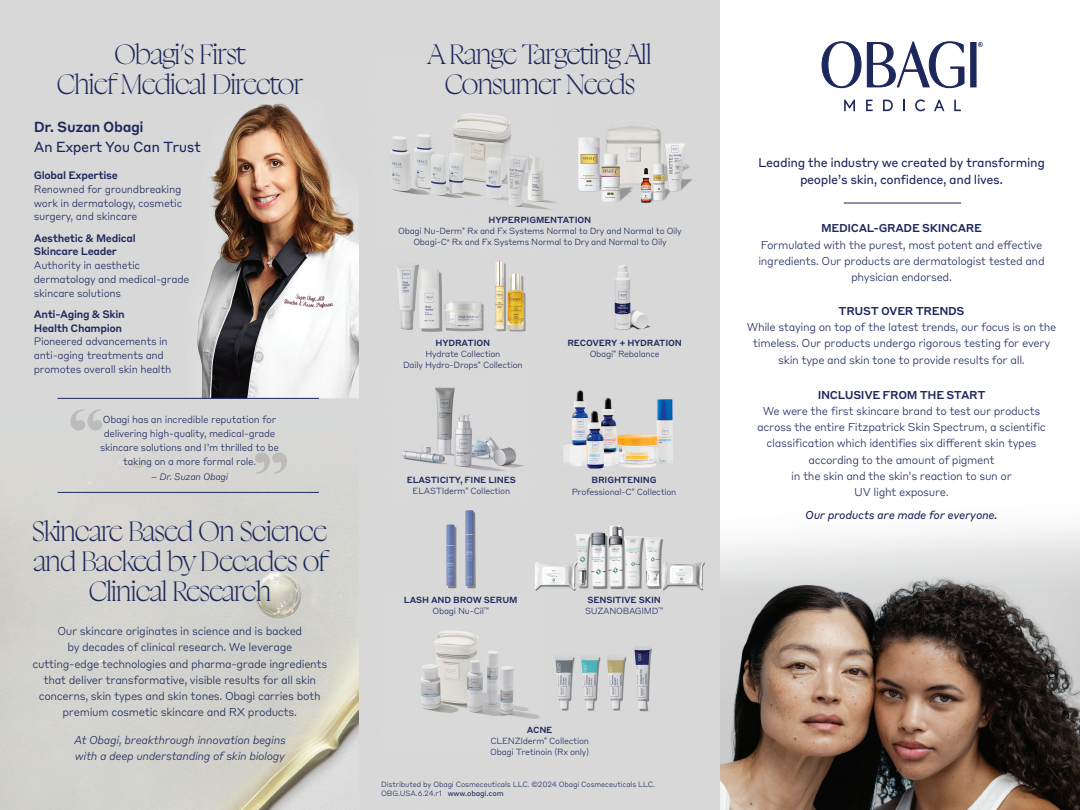
<style>
.page{position:relative;width:1080px;height:810px;background:#fff}
.page>*{position:absolute;margin:0;border:0;box-sizing:border-box;transform-origin:0 0}
.Hed_1{font:30px/30px "Boogy Brut Poster White";color:#1c275b;text-align:center}
.Hed_1-2{font:14.38px "Styrene B";letter-spacing:-.03em;color:#1c275b}
.Hed_1-3{font:500 14.38px "Styrene B";letter-spacing:-.03em;color:#1c275b}
.Hed_1-4{font:12.5px/17.5px "Styrene B";letter-spacing:-.03em;color:#1c275b;text-align:center}
.Hed_1-5{font:300 11.25px/16.2px "Styrene B";letter-spacing:-.03em;color:#1c275b;text-align:center}
.Hed_1-6{font:italic 300 11.25px/16.2px "Styrene B";letter-spacing:-.03em;color:#1c275b}
.Hed_1-7{font:500 11.25px "Styrene B";letter-spacing:-.03em;color:#1c275b}
.Hed_1-8{font:italic 11.25px "Styrene B";letter-spacing:-.03em;color:#1c275b}
.Hed_1-9{font:300 10.62px/13.8px "Styrene B";letter-spacing:-.03em;color:#1c275b}
.Hed_1-10{font:500 10.62px "Styrene B";letter-spacing:-.03em;color:#1c275b}
.Hed_1-11{font:300 10px/13.8px "Styrene B";letter-spacing:-.03em;color:#1c275b;text-align:center}
.Hed_1-12{font:italic 300 9.38px "Styrene B";letter-spacing:-.03em;color:#1c275b}
.Hed_1-13{font:300 8.75px "Styrene B";letter-spacing:-.03em;color:#1c275b}
.Hed_1-14{font:500 8.75px "Styrene B";letter-spacing:-.02em;color:#1c275b}
.Hed_1-15{font:300 7.5px "Styrene B";letter-spacing:-.02em;color:#1c275b}
.s1{font-weight:400}
</style>
<div class="page">
<img style="left:0;top:0;width:720px;height:810px">
<img style="left:720px;top:529px;width:360px;height:281px">
<svg style="left:844px;top:100px;width:11px;height:11px"></svg>
<svg style="left:866px;top:100px;width:7px;height:11px"></svg>
<svg style="left:883px;top:100px;width:10px;height:11px"></svg>
<svg style="left:903px;top:100px;width:2px;height:11px"></svg>
<svg style="left:915px;top:99px;width:10px;height:12px"></svg>
<svg style="left:934px;top:100px;width:10px;height:11px"></svg>
<svg style="left:954px;top:100px;width:7px;height:11px"></svg>
<svg style="left:821px;top:41px;width:162px;height:48px"></svg>
<hr style="left:844px;top:203px;width:117px;height:1px;background:#1c275b">
<hr style="left:58px;top:398px;width:261px;height:1px;background:#1c275b">
<hr style="left:58px;top:492px;width:261px;height:1px;background:#1c275b">
<svg style="left:70px;top:409px;width:32px;height:22px"></svg>
<svg style="left:255px;top:452px;width:32px;height:22px"></svg>
<p class="Hed_1" style="left:115px;top:38px;width:132px">Obagi’s First</p>
<p class="Hed_1" style="left:57px;top:68px;width:248px">Chief Medical Director</p>
<p class="Hed_1-3" style="left:34px;top:114px;width:111px">Dr. Suzan Obagi</p>
<p class="Hed_1-2" style="left:34px;top:134px;width:169px">An Expert You Can Trust</p>
<p class="Hed_1-10" style="left:34px;top:166px;width:86px">Global Expertise</p>
<p class="Hed_1-9" style="left:34px;top:181px;width:150px;text-align:justify">Renowned for groundbreaking work in dermatology, cosmetic surgery, and skincare</p>
<p class="Hed_1-10" style="left:34px;top:229px;width:103px">Aesthetic &amp; Medical</p>
<p class="Hed_1-10" style="left:34px;top:242px;width:85px">Skincare Leader</p>
<p class="Hed_1-9" style="left:34px;top:258px;width:157px">Authority in aesthetic dermatology and medical-grade skincare solutions</p>
<p class="Hed_1-10" style="left:34px;top:305px;width:92px">Anti-Aging &amp; Skin</p>
<p class="Hed_1-10" style="left:34px;top:319px;width:90px">Health Champion</p>
<p class="Hed_1-9" style="left:34px;top:334px;width:135px">Pioneered advancements in</p>
<p class="Hed_1-9" style="left:34px;top:348px;width:139px">anti-aging treatments and promotes overall skin health</p>
<p class="Hed_1-11" style="left:100px;top:412px;width:181px">Obagi has an incredible reputation for delivering high-quality, medical-grade skincare solutions and I’m thrilled to be taking on a more formal role.</p>
<p class="Hed_1-12" style="left:151px;top:469px;width:79px">– Dr. Suzan Obagi</p>
<p class="Hed_1" style="left:33px;top:516px;width:296px">Skincare Based On Science</p>
<p class="Hed_1" style="left:34px;top:546px;width:294px">and Backed by Decades of<br>Clinical Research</p>
<p class="Hed_1-5" style="left:57px;top:622px;width:247px">Our skincare originates in science and is backed</p>
<p class="Hed_1-5" style="left:67px;top:638px;width:226px">by decades of clinical research. We leverage</p>
<p class="Hed_1-5" style="left:32px;top:655px;width:296px">cutting-edge technologies and pharma-grade ingredients that deliver transformative, visible results for all skin concerns, skin types and skin tones. Obagi carries both premium cosmetic skincare and RX products.</p>
<p class="Hed_1-6" style="left:74px;top:731px;width:213px">At Obagi, breakthrough innovation begins with a deep understanding of skin biology</p>
<p class="Hed_1" style="left:429px;top:38px;width:224px">A Range Targeting All<br>Consumer Needs</p>
<p class="Hed_1-14" style="left:489px;top:212px;width:104px">HYPERPIGMENTATION</p>
<p class="Hed_1-13" style="left:398px;top:224px;width:285px">Obagi Nu-Derm<sup>®</sup> Rx and Fx Systems Normal to Dry and Normal to Oily</p>
<p class="Hed_1-13" style="left:413px;top:235px;width:255px">Obagi-C<sup>®</sup> Rx and Fx Systems Normal to Dry and Normal to Oily</p>
<p class="Hed_1-14" style="left:436px;top:335px;width:56px">HYDRATION</p>
<p class="Hed_1-13" style="left:425px;top:347px;width:77px">Hydrate Collection</p>
<p class="Hed_1-13" style="left:403px;top:358px;width:121px">Daily Hydro-Drops<sup>®</sup> Collection</p>
<p class="Hed_1-14" style="left:567px;top:335px;width:116px">RECOVERY + HYDRATION</p>
<p class="Hed_1-13" style="left:590px;top:347px;width:72px">Obagi<sup>®</sup> Rebalance</p>
<p class="Hed_1-14" style="left:407px;top:472px;width:111px">ELASTICITY, FINE LINES</p>
<p class="Hed_1-13" style="left:413px;top:484px;width:99px">ELASTIderm<sup>®</sup> Collection</p>
<p class="Hed_1-14" style="left:592px;top:473px;width:66px">BRIGHTENING</p>
<p class="Hed_1-13" style="left:572px;top:484px;width:106px">Professional-C<sup>®</sup> Collection</p>
<p class="Hed_1-14" style="left:404px;top:592px;width:115px">LASH AND BROW SERUM</p>
<p class="Hed_1-13" style="left:433px;top:604px;width:58px">Obagi Nu-Cil<sup>™</sup></p>
<p class="Hed_1-14" style="left:588px;top:592px;width:75px">SENSITIVE SKIN</p>
<p class="Hed_1-13" style="left:585px;top:604px;width:80px">SUZANOBAGIMD<sup>™</sup></p>
<p class="Hed_1-14" style="left:527px;top:722px;width:27px">ACNE</p>
<p class="Hed_1-13" style="left:491px;top:733px;width:100px">CLENZIderm<sup>®</sup> Collection</p>
<p class="Hed_1-13" style="left:490px;top:745px;width:101px">Obagi Tretinoin (Rx only)</p>
<p class="Hed_1-15" style="left:381px;top:779px;width:275px">Distributed by Obagi Cosmeceuticals LLC. ©2024 Obagi Cosmeceuticals LLC.</p>
<p class="Hed_1-15" style="left:381px;top:787px;width:124px">OBG.USA.6.24.r1 <span class="s1">www.obagi.com</span></p>
<p class="Hed_1-4" style="left:758px;top:152px;width:288px">Leading the industry we created by transforming people’s skin, confidence, and lives.</p>
<p class="Hed_1-7" style="left:821px;top:219px;width:162px">MEDICAL-GRADE SKINCARE</p>
<p class="Hed_1-5" style="left:758px;top:236px;width:288px">Formulated with the purest, most potent and effective ingredients. Our products are dermatologist tested and physician endorsed.</p>
<p class="Hed_1-7" style="left:839px;top:301px;width:127px">TRUST OVER TRENDS</p>
<p class="Hed_1-5" style="left:747px;top:318px;width:311px">While staying on top of the latest trends, our focus is on the timeless. Our products undergo rigorous testing for every skin type and skin tone to provide results for all.</p>
<p class="Hed_1-7" style="left:818px;top:385px;width:169px">INCLUSIVE FROM THE START</p>
<p class="Hed_1-5" style="left:757px;top:402px;width:290px">We were the first skincare brand to test our products across the entire Fitzpatrick Skin Spectrum, a scientific classification which identifies six different skin types according to the amount of pigment</p>
<p class="Hed_1-5" style="left:791px;top:467px;width:222px">in the skin and the skin’s reaction to sun or</p>
<p class="Hed_1-5" style="left:854px;top:483px;width:96px">UV light exposure.</p>
<p class="Hed_1-8" style="left:805px;top:505px;width:194px">Our products are made for everyone.</p>
</div>
